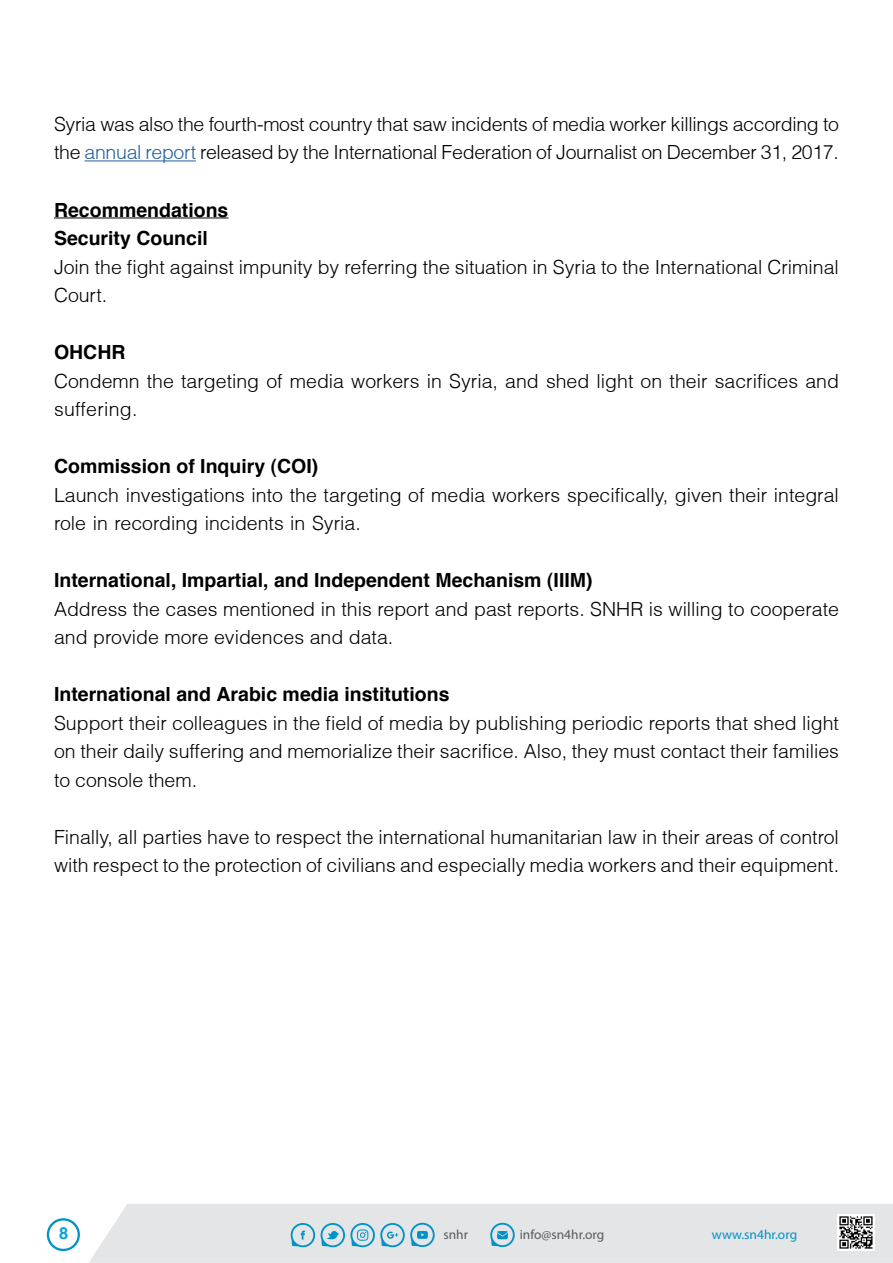
<style>
.page{position:relative;width:893px;height:1263px;background:#fff}
.page>*{position:absolute;margin:0;border:0;box-sizing:border-box;transform-origin:0 0}
.t1{font:300 19.5px/28.5px "Helvetica";color:#000}
.t2{font:700 19.5px/28.5px "Helvetica";color:#000}
.t3{font:700 16.5px "Helvetica";color:#00a4e2}
.t4{font:13.35px "Myriad Pro";color:#58595b}
.t5{font:13.35px "Myriad Pro";color:#0092c8}
.s1{color:#215e9e}
</style>
<div class="page">
<div style="left:89px;top:1204px;width:804px;height:59px;background:#e4e5e6"></div>
<svg style="left:291px;top:1223px;width:24px;height:24px"></svg>
<svg style="left:321px;top:1223px;width:114px;height:24px;background:#a1ccdd"></svg>
<svg style="left:490px;top:1223px;width:25px;height:24px"></svg>
<img style="left:837px;top:1214px;width:37px;height:37px">
<svg style="left:47px;top:1218px;width:33px;height:33px"></svg>
<hr style="left:85px;top:160px;width:111px;height:1px;background:#215e9e">
<hr style="left:54px;top:217px;width:174px;height:1px;background:#000">
<p class="t1" style="left:54px;top:110px;width:787px">Syria was also the fourth-most country that saw incidents of media worker killings according to the <span class="s1">annual report</span> released by the International Federation of Journalist on December 31, 2017.</p>
<p class="t2" style="left:54px;top:195px;width:176px">Recommendations<br>Security Council</p>
<p class="t1" style="left:54px;top:252px;width:786px">Join the fight against impunity by referring the situation in Syria to the International Criminal<br>Court.</p>
<p class="t2" style="left:54px;top:337px;width:73px">OHCHR</p>
<p class="t1" style="left:54px;top:366px;width:786px">Condemn the targeting of media workers in Syria, and shed light on their sacrifices and suffering.</p>
<p class="t2" style="left:54px;top:451px;width:266px">Commission of Inquiry (COI(</p>
<p class="t1" style="left:54px;top:480px;width:786px">Launch investigations into the targeting of media workers specifically, given their integral role in recording incidents in Syria.</p>
<p class="t2" style="left:54px;top:565px;width:540px">International, Impartial, and Independent Mechanism (IIIM(</p>
<p class="t1" style="left:54px;top:594px;width:786px">Address the cases mentioned in this report and past reports. SNHR is willing to cooperate and provide more evidences and data.</p>
<p class="t2" style="left:54px;top:679px;width:397px">International and Arabic media institutions</p>
<p class="t1" style="left:54px;top:708px;width:786px;text-align:justify">Support their colleagues in the field of media by publishing periodic reports that shed light on their daily suffering and memorialize their sacrifice. Also, they must contact their families to console them.</p>
<p class="t1" style="left:54px;top:822px;width:787px">Finally, all parties have to respect the international humanitarian law in their areas of control with respect to the protection of civilians and especially media workers and their equipment.</p>
<p class="t3" style="left:59px;top:1223px;width:11px">8</p>
<p class="t4" style="left:443px;top:1226px;width:26px">snhr</p>
<p class="t4" style="left:520px;top:1226px;width:86px">info@sn4hr.org</p>
<p class="t5" style="left:712px;top:1226px;width:87px">www.sn4hr.org</p>
</div>
